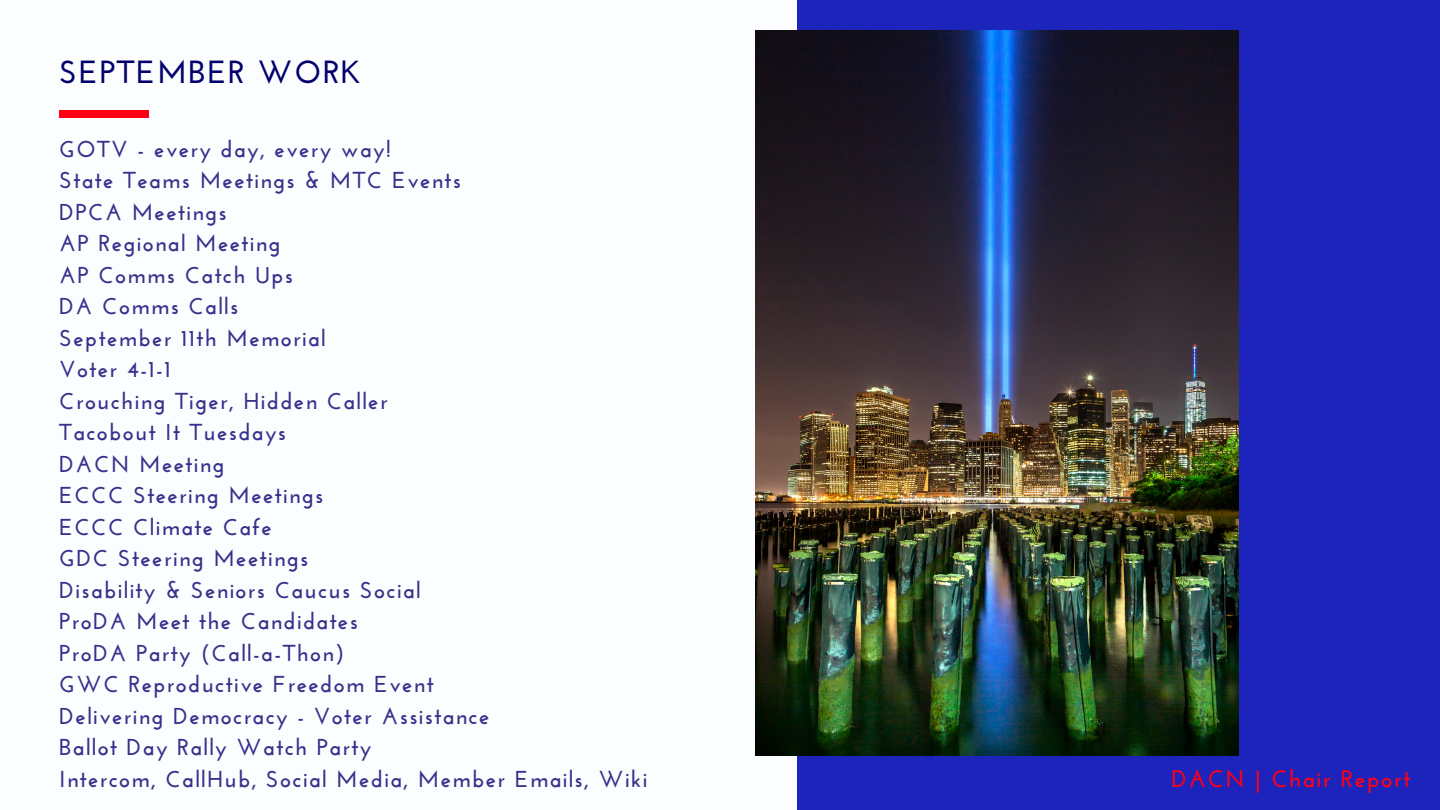
<style>
.page{position:relative;width:1440px;height:810px;background:#fbfdfe}
.page>*{position:absolute;margin:0;border:0;box-sizing:border-box;transform-origin:0 0}
.t1{font:700 32px "Josefin Sans";letter-spacing:.05em;color:#02006d}
.t2{font:700 24px "Josefin Sans";letter-spacing:.06em;color:#ff0015}
.t3{font:700 23px/31.5px "Josefin Sans";letter-spacing:.06em;color:#35318c}
</style>
<div class="page">
<div style="left:797px;top:0;width:643px;height:810px;background:#1d24bb"></div>
<div style="left:59px;top:110px;width:90px;height:7px;background:#ff0015"></div>
<img style="left:755px;top:30px;width:483px;height:726px">
<h1 class="t1" style="left:59px;top:59px;width:303px">SEPTEMBER WORK</h1>
<p class="t3" style="left:59px;top:135px;width:590px">GOTV - every day, every way!<br>State Teams Meetings &amp; MTC Events<br>DPCA Meetings<br>AP Regional Meeting<br>AP Comms Catch Ups<br>DA Comms Calls<br>September 11th Memorial<br>Voter 4-1-1<br>Crouching Tiger, Hidden Caller<br>Tacobout It Tuesdays<br>DACN Meeting<br>ECCC Steering Meetings<br>ECCC Climate Cafe<br>GDC Steering Meetings<br>Disability &amp; Seniors Caucus Social<br>ProDA Meet the Candidates<br>ProDA Party (Call-a-Thon)<br>GWC Reproductive Freedom Event<br>Delivering Democracy - Voter Assistance<br>Ballot Day Rally Watch Party<br>Intercom, CallHub, Social Media, Member Emails, Wiki</p>
<p class="t2" style="left:1171px;top:769px;width:241px">DACN | Chair Report</p>
</div>
